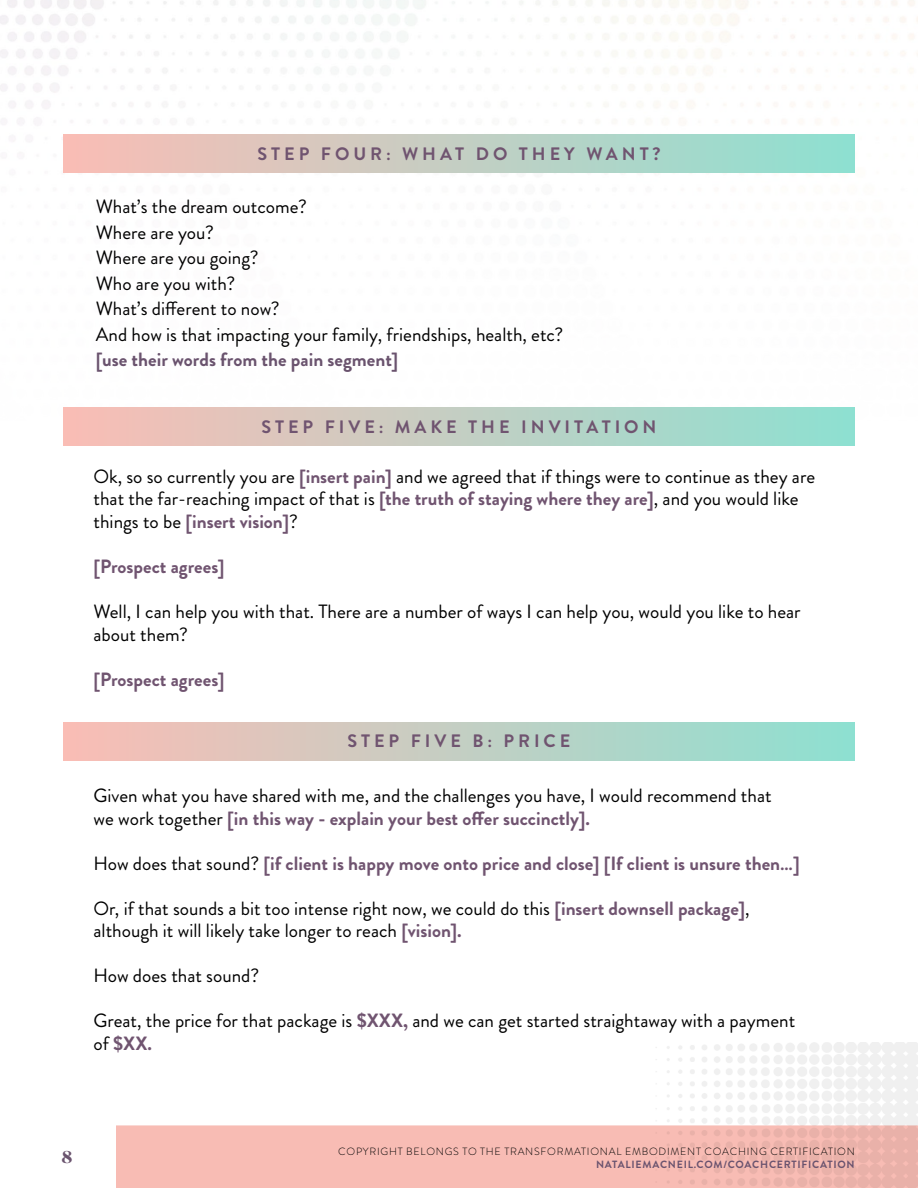
<style>
.page{position:relative;width:918px;height:1188px;background:#fff}
.page>*{position:absolute;margin:0;border:0;box-sizing:border-box;transform-origin:0 0}
.t1{font:20.85px "Rozha One";color:#6a536e}
.t2{font:19.2px/22.5px "Brandon Grotesque";color:#000}
.t3{font:700 19.2px "Brandon Grotesque";color:#705470}
.t4{font:700 19.2px "Brandon Grotesque";color:#6a536e}
.t5{font:700 18px "Brandon Grotesque";letter-spacing:.22em;color:#705470}
.t6{font:300 10.5px "Brandon Grotesque";letter-spacing:.07em;color:#000}
.t7{font:700 10.5px "Brandon Grotesque";letter-spacing:.07em;color:#6a536e}
.s1{font-weight:700;color:#705470}
.s2{font-weight:400;color:#000}
</style>
<div class="page">
<div style="left:64px;top:135px;width:790px;height:38px;background:linear-gradient(to right,#fabdb5,#8de0d1)"></div>
<div style="left:64px;top:408px;width:790px;height:38px;background:linear-gradient(to right,#fabdb5,#8de0d1)"></div>
<div style="left:64px;top:722px;width:790px;height:38px;background:linear-gradient(to right,#fabdb5,#8de0d1)"></div>
<p class="t5" style="left:257px;top:141px;width:405px">STEP FOUR: WHAT DO THEY WANT?</p>
<p class="t2" style="left:96px;top:194px;width:469px;line-height:25.5px">What’s the dream outcome?<br>Where are you?<br>Where are you going?<br>Who are you with?<br>What’s different to now?<br>And how is that impacting your family, friendships, health, etc?</p>
<p class="t4" style="left:96px;top:346px;width:304px">[use their words from the pain segment]</p>
<p class="t5" style="left:261px;top:414px;width:397px">STEP FIVE: MAKE THE INVITATION</p>
<p class="t2" style="left:94px;top:465px;width:723px">Ok, so so currently you are <span class="s1">[insert pain]</span> and we agreed that if things were to continue as they are that the far-reaching impact of that is <span class="s1">[the truth of staying where they are]</span>, and you would like things to be <span class="s1">[insert vision]</span>?</p>
<p class="t3" style="left:94px;top:553px;width:133px">[Prospect agrees]</p>
<p class="t2" style="left:94px;top:600px;width:709px">Well, I can help you with that. There are a number of ways I can help you, would you like to hear about them?</p>
<p class="t3" style="left:94px;top:665px;width:133px">[Prospect agrees]</p>
<p class="t5" style="left:347px;top:729px;width:225px">STEP FIVE B: PRICE</p>
<p class="t2" style="left:94px;top:784px;width:680px">Given what you have shared with me, and the challenges you have, I would recommend that we work together <span class="s1">[in this way - explain your best offer succinctly].</span></p>
<p class="t3" style="left:94px;top:850px;width:708px"><span class="s2">How does that sound?</span> [if client is happy move onto price and close] [If client is unsure then…]</p>
<p class="t2" style="left:94px;top:897px;width:658px">Or, if that sounds a bit too intense right now, we could do this <span class="s1">[insert downsell package]</span>, although it will likely take longer to reach <span class="s1">[vision].</span></p>
<p class="t2" style="left:94px;top:965px;width:167px">How does that sound?</p>
<p class="t2" style="left:94px;top:1010px;width:703px">Great, the price for that package is <span class="s1">$XXX,</span> and we can get started straightaway with a payment of <span class="s1">$XX.</span></p>
<p class="t1" style="left:61px;top:1144px;width:13px">8</p>
<p class="t6" style="left:338px;top:1145px;width:518px">COPYRIGHT BELONGS TO THE TRANSFORMATIONAL EMBODIMENT COACHING CERTIFICATION</p>
<p class="t7" style="left:596px;top:1157px;width:260px">NATALIEMACNEIL.COM/COACHCERTIFICATION</p>
</div>
